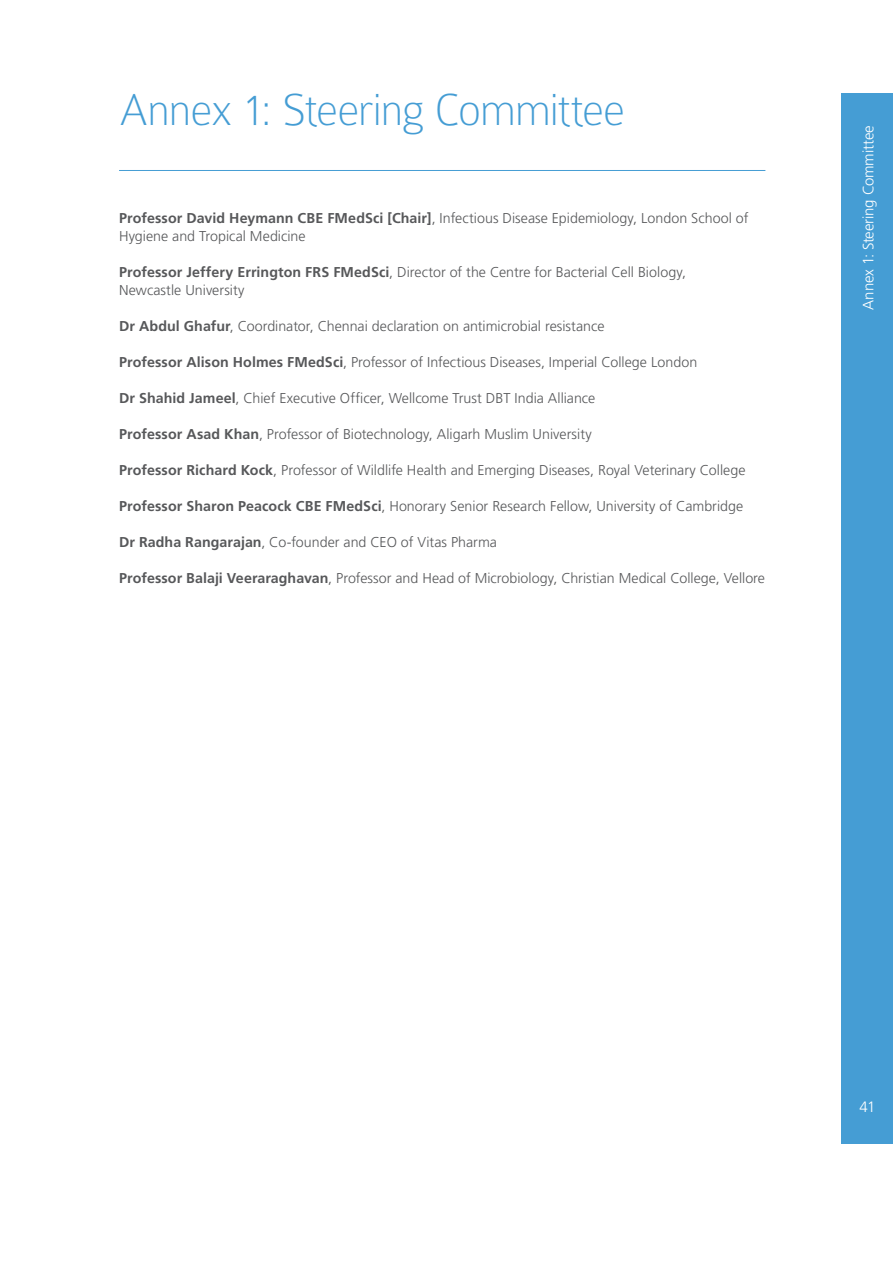
<style>
.page{position:relative;width:893px;height:1263px;background:#fff}
.page>*{position:absolute;margin:0;border:0;box-sizing:border-box;transform-origin:0 0}
.t1{font:100 48px "Colaborate";letter-spacing:-.025em;color:#459dd4}
.t2{font:300 15px "Frutiger LT Std";letter-spacing:-.015em;color:#fff}
.Body_Text{font:300 14.25px/18px "Frutiger LT Std";color:#57585a}
.s1{font-weight:700}
</style>
<div class="page">
<div style="left:842px;top:94px;width:51px;height:1050px;background:#459dd4"></div>
<hr style="left:119px;top:170px;width:646px;height:1px;background:#459dd4">
<p class="t1" style="left:119px;top:85px;width:508px">Annex 1: Steering Committee</p>
<p class="Body_Text" style="left:119px;top:210px;width:631px"><span class="s1">Professor David Heymann CBE FMedSci [Chair]</span>, Infectious Disease Epidemiology, London School of<br>Hygiene and Tropical Medicine</p>
<p class="Body_Text" style="left:119px;top:264px;width:568px"><span class="s1">Professor Jeffery Errington FRS FMedSci</span>, Director of the Centre for Bacterial Cell Biology,<br>Newcastle University</p>
<p class="Body_Text" style="left:119px;top:318px;width:487px"><span class="s1">Dr Abdul Ghafur</span>, Coordinator, Chennai declaration on antimicrobial resistance</p>
<p class="Body_Text" style="left:119px;top:354px;width:580px"><span class="s1">Professor Alison Holmes FMedSci</span>, Professor of Infectious Diseases, Imperial College London</p>
<p class="Body_Text" style="left:119px;top:390px;width:478px"><span class="s1">Dr Shahid Jameel</span>, Chief Executive Officer, Wellcome Trust DBT India Alliance</p>
<p class="Body_Text" style="left:119px;top:426px;width:474px"><span class="s1">Professor Asad Khan</span>, Professor of Biotechnology, Aligarh Muslim University</p>
<p class="Body_Text" style="left:119px;top:462px;width:628px"><span class="s1">Professor Richard Kock</span>, Professor of Wildlife Health and Emerging Diseases, Royal Veterinary College</p>
<p class="Body_Text" style="left:119px;top:498px;width:626px"><span class="s1">Professor Sharon Peacock CBE FMedSci</span>, Honorary Senior Research Fellow, University of Cambridge</p>
<p class="Body_Text" style="left:119px;top:534px;width:379px"><span class="s1">Dr Radha Rangarajan</span>, Co-founder and CEO of Vitas Pharma</p>
<p class="Body_Text" style="left:119px;top:570px;width:647px"><span class="s1">Professor Balaji Veeraraghavan</span>, Professor and Head of Microbiology, Christian Medical College, Vellore</p>
<p class="t2" style="left:860px;top:310px;width:186px;rotate:-90deg">Annex 1: Steering Committee</p>
<p class="t2" style="left:860px;top:1098px;width:17px">41</p>
</div>
